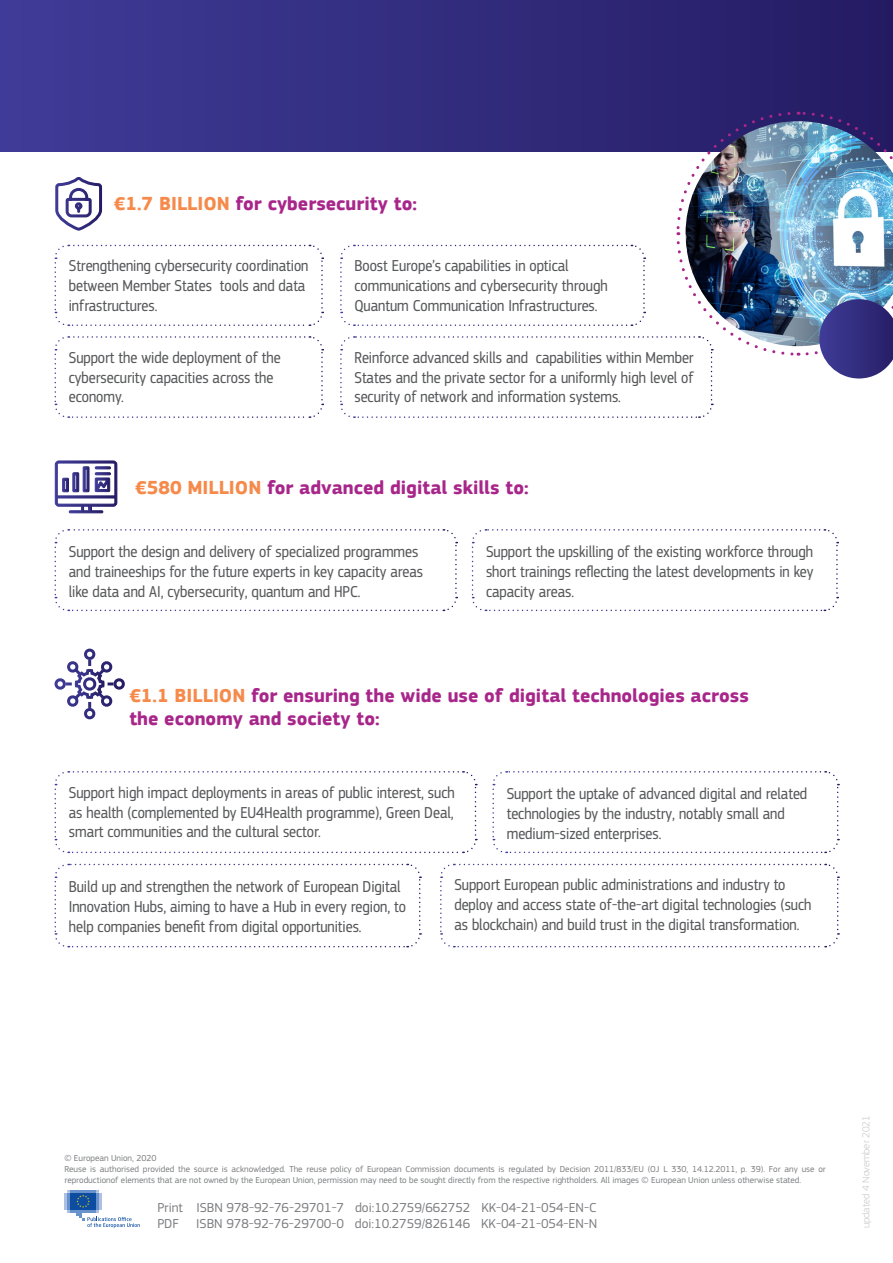
<style>
.page{position:relative;width:893px;height:1263px;background:#fff}
.page>*{position:absolute;margin:0;border:0;box-sizing:border-box;transform-origin:0 0}
.Intro{font:700 19.5px/23.4px "EC Square Sans Pro";color:#a8268a}
.Intro-2{font:16.5px/19.8px "EC Square Sans Cond Pro";color:#57585a}
.Print_codes{font:13.5px "EC Square Sans Pro";color:#7a7c7f}
.TITLE_H1{font:300 10.5px "EC Square Sans Pro";color:#c8c6c6}
.Disclaimer{font:9px/10.8px "EC Square Sans Pro";color:#7a7c7f}
.s1{color:#f68a4b}
</style>
<div class="page">
<div style="left:0;top:0;width:893px;height:151px;background:linear-gradient(to right,#3f3c98,#241c63)"></div>
<svg style="left:54px;top:244px;width:269px;height:82px"></svg>
<svg style="left:54px;top:771px;width:423px;height:83px"></svg>
<svg style="left:54px;top:863px;width:367px;height:85px"></svg>
<svg style="left:54px;top:336px;width:269px;height:82px"></svg>
<svg style="left:54px;top:529px;width:403px;height:83px"></svg>
<svg style="left:471px;top:529px;width:367px;height:83px"></svg>
<svg style="left:492px;top:771px;width:347px;height:83px"></svg>
<svg style="left:440px;top:863px;width:399px;height:85px"></svg>
<svg style="left:55px;top:177px;width:48px;height:54px"></svg>
<div style="left:69px;top:510px;width:34px;height:3px;border:1px solid #fff"></div>
<svg style="left:55px;top:460px;width:62px;height:51px"></svg>
<div style="left:57px;top:496px;width:58px;height:2px;border:1px solid #fff"></div>
<img style="left:339px;top:110px;width:554px;height:308px">
<svg style="left:54px;top:648px;width:71px;height:72px"></svg>
<hr style="left:64px;top:1193px;width:3px;height:17px;background:#adbfe2">
<svg style="left:67px;top:1190px;width:73px;height:38px"></svg>
<p class="Intro" style="left:114px;top:193px;width:305px"><span class="s1">€1.7 BILLION</span> for cybersecurity to:</p>
<p class="Intro-2" style="left:69px;top:256px;width:241px">Strengthening cybersecurity coordination between Member States tools and data infrastructures.</p>
<p class="Intro-2" style="left:69px;top:348px;width:214px">Support the wide deployment of the cybersecurity capacities across the economy.</p>
<p class="Intro-2" style="left:354px;top:256px;width:255px">Boost Europe’s capabilities in optical communications and cybersecurity through<br>Quantum Communication Infrastructures.</p>
<p class="Intro-2" style="left:354px;top:348px;width:341px;text-align:justify">Reinforce advanced skills and capabilities within Member States and the private sector for a uniformly high level of security of network and information systems.</p>
<p class="Intro" style="left:135px;top:477px;width:395px"><span class="s1">€580 MILLION</span> for advanced digital skills to:</p>
<p class="Intro-2" style="left:69px;top:542px;width:356px">Support the design and delivery of specialized programmes and traineeships for the future experts in key capacity areas like data and AI, cybersecurity, quantum and HPC.</p>
<p class="Intro-2" style="left:486px;top:542px;width:329px;text-align:justify">Support the upskilling of the existing workforce through short trainings reflecting the latest developments in key capacity areas.</p>
<p class="Intro" style="left:129px;top:685px;width:621px"><span class="s1">€1.1 BILLION</span> for ensuring the wide use of digital technologies across the economy and society to:</p>
<p class="Intro-2" style="left:69px;top:783px;width:388px;text-align:justify">Support high impact deployments in areas of public interest, such as health (complemented by EU4Health programme), Green Deal, smart communities and the cultural sector.</p>
<p class="Intro-2" style="left:507px;top:784px;width:302px">Support the uptake of advanced digital and related technologies by the industry, notably small and medium-sized enterprises.</p>
<p class="Intro-2" style="left:454px;top:875px;width:359px">Support European public administrations and industry to deploy and access state of-the-art digital technologies (such as blockchain) and build trust in the digital transformation.</p>
<p class="Intro-2" style="left:69px;top:877px;width:339px">Build up and strengthen the network of European Digital<br>Innovation Hubs, aiming to have a Hub in every region, to help companies benefit from digital opportunities.</p>
<p class="Disclaimer" style="left:64px;top:1153px;width:93px">© European Union, 2020</p>
<p class="Disclaimer" style="left:64px;top:1164px;width:763px">Reuse is authorised provided the source is acknowledged. The reuse policy of European Commission documents is regulated by Decision 2011/833/EU (OJ L 330, 14.12.2011, p. 39). For any use or reproductionof elements that are not owned by the European Union, permission may need to be sought directly from the respective rightholders. All images © European Union unless otherwise stated.</p>
<p class="Print_codes" style="left:157px;top:1199px;width:440px">Print ISBN 978-92-76-29701-7 doi:10.2759/662752 KK-04-21-054-EN-C</p>
<p class="Print_codes" style="left:157px;top:1216px;width:23px">PDF</p>
<p class="Print_codes" style="left:196px;top:1216px;width:403px">ISBN 978-92-76-29700-0 doi:10.2759/826146 KK-04-21-054-EN-N</p>
<p class="TITLE_H1" style="left:860px;top:1228px;width:114px;rotate:-90deg">updated 4 November 2021</p>
</div>
